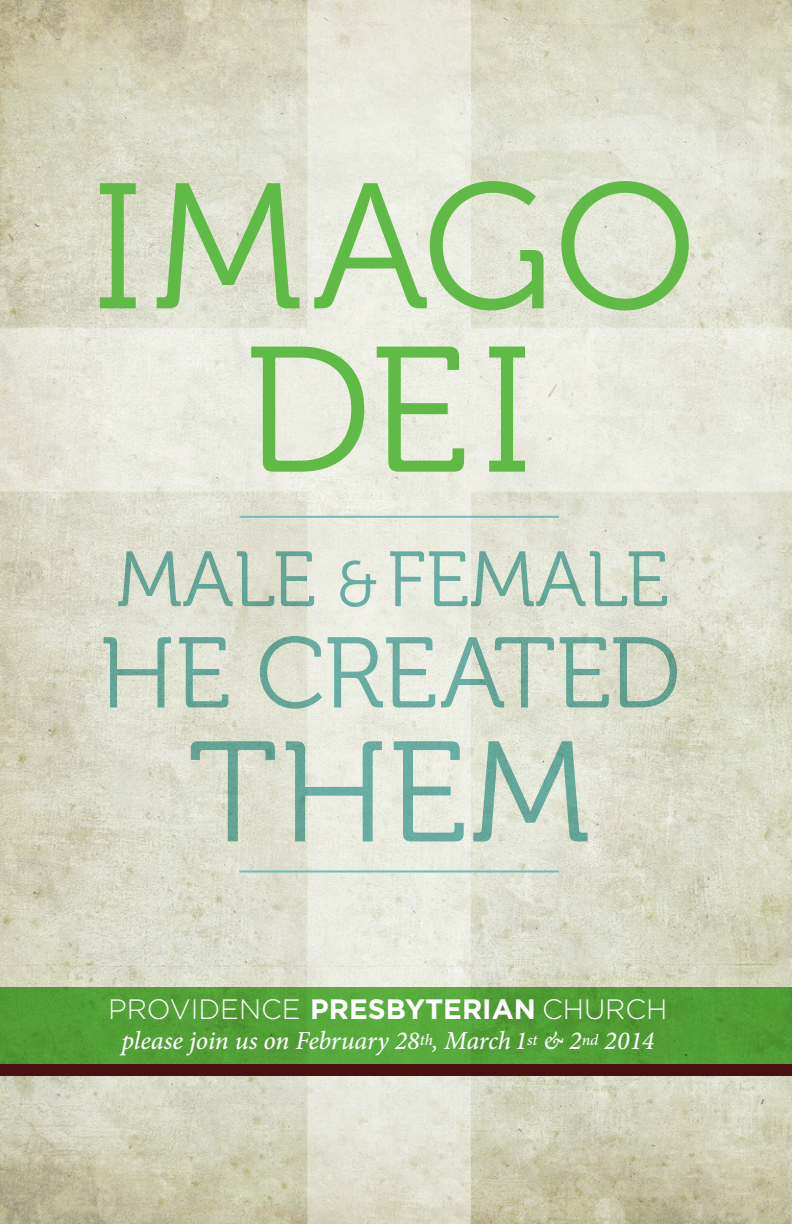
<style>
.page{position:relative;width:792px;height:1224px;background:#fff}
.page>*{position:absolute;margin:0;border:0;box-sizing:border-box;transform-origin:0 0}
.t1{font:178px "Museo 300";letter-spacing:.01em;color:#60bb46}
.t2{font:142.6px "Museo 300";color:#71bbb7}
.t3{font:100px "Museo 300";letter-spacing:-.02em;color:#71bbb7}
.t4{font:78px "Museo 300";color:#71bbb7}
.t5{font:300 28px "Gotham";color:#fff}
.t6{font:italic 500 26px "Minion Pro";letter-spacing:-.01em;color:#fff}
.s1{font-size:64px}
.s2{font-weight:700}
</style>
<div class="page">
<img style="left:0;top:0;width:792px;height:1224px">
<hr style="left:239px;top:516px;width:320px;height:2px;background:#71bbb7">
<hr style="left:239px;top:870px;width:320px;height:2px;background:#71bbb7">
<svg style="left:0;top:987px;width:792px;height:77px;background:#51a036"></svg>
<div style="left:0;top:1064px;width:792px;height:11px;background:#4a0f10"></div>
<h1 class="t1" style="left:92px;top:151px;width:605px">IMAGO</h1>
<h1 class="t1" style="left:244px;top:315px;width:291px">DEI</h1>
<h3 class="t4" style="left:116px;top:537px;width:554px">MALE <span class="s1">&amp;</span> FEMALE</h3>
<h3 class="t3" style="left:99px;top:619px;width:583px">HE CREATED</h3>
<h2 class="t2" style="left:189px;top:716px;width:403px">THEM</h2>
<p class="t5" style="left:108px;top:993px;width:561px">PROVIDENCE <span class="s2">PRESBYTERIAN</span> CHURCH</p>
<p class="t6" style="left:121px;top:1022px;width:534px">please join us on February 28<sup>th</sup>, March 1<sup>st</sup> &amp; 2<sup>nd</sup> 2014</p>
</div>
